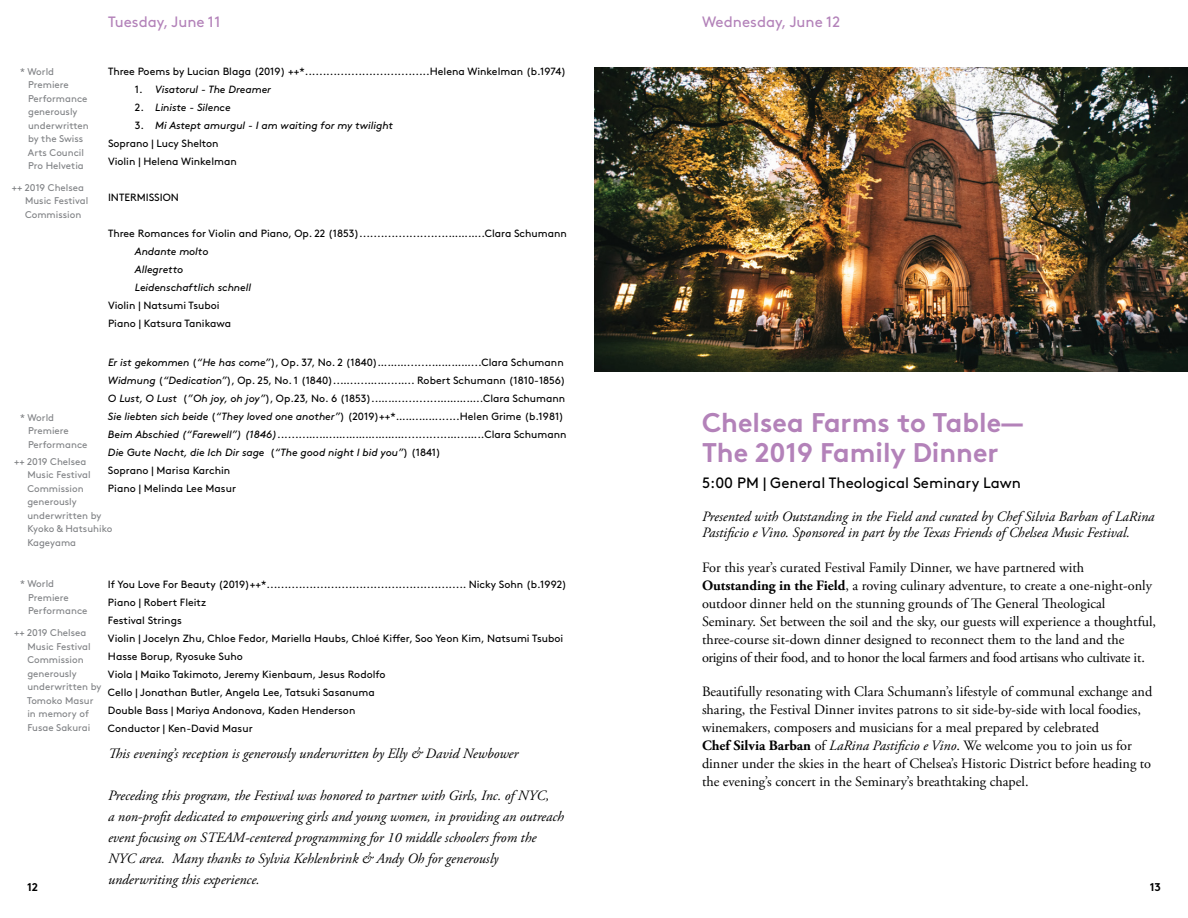
<style>
.page{position:relative;width:1188px;height:918px;background:#fff}
.page>*{position:absolute;margin:0;border:0;box-sizing:border-box;transform-origin:0 0}
.t1{font:700 27px/30px "Brown Std";color:#b382b9}
.t2{font:15px "Brown Std";color:#000}
.t3{font:15px "Brown Std";color:#b382b9}
.t4{font:14.25px/18px "Adobe Garamond Pro";color:#000}
.t5{font:italic 14.25px/21px "Adobe Garamond Pro";color:#000}
.t6{font:700 11.25px "Brown Std";color:#000}
.t7{font:10.5px/18px "Brown";color:#000}
.t8{font:italic 10.5px/18px "Brown";letter-spacing:-.005em;color:#000}
.t9{font:9.75px/13.5px "Brown Std";color:#808285}
.t10{font:9.75px/13.5px "Brown";color:#808285}
.s1{font-style:normal}
.s2{font-style:italic}
.s3{font-weight:700}
</style>
<div class="page">
<img style="left:594px;top:68px;width:594px;height:304px">
<h2 class="t3" style="left:108px;top:13px;width:114px">Tuesday, June 11</h2>
<h2 class="t3" style="left:702px;top:13px;width:140px">Wednesday, June 12</h2>
<p class="t9" style="left:28px;top:65px;width:61px;text-indent:-8px">* World<br>Premiere<br>Performance</p>
<p class="t10" style="left:28px;top:104px;width:62px">generously underwritten by the Swiss<br>Arts Council<br>Pro Helvetia</p>
<p class="t9" style="left:25px;top:180px;width:65px;text-indent:-13px">++ 2019 Chelsea<br>Music Festival<br>Commission</p>
<p class="t7" style="left:108px;top:62px;width:460px">Three Poems by Lucian Blaga (2019) ++*...................................Helena Winkelman (b.1974)</p>
<p class="t8" style="left:135px;top:80px;width:138px"><span class="s1">1.</span> Visatorul - The Dreamer</p>
<p class="t8" style="left:135px;top:98px;width:97px"><span class="s1">2.</span> Liniste - Silence</p>
<p class="t7" style="left:108px;top:116px;width:287px;text-indent:27px">3. <span class="s2">Mi Astept amurgul - I am waiting for my twilight<br></span>Soprano | Lucy Shelton<br>Violin | Helena Winkelman</p>
<p class="t7" style="left:108px;top:188px;width:72px">INTERMISSION</p>
<p class="t7" style="left:108px;top:224px;width:461px">Three Romances for Violin and Piano, Op. 22 (1853).........................………..Clara Schumann</p>
<p class="t8" style="left:135px;top:242px;width:118px">Andante molto<br>Allegretto<br>Leidenschaftlich schnell</p>
<p class="t7" style="left:108px;top:296px;width:125px">Violin | Natsumi Tsuboi<br>Piano | Katsura Tanikawa</p>
<p class="t7" style="left:108px;top:353px;width:460px"><span class="s2">Er ist gekommen</span> (<span class="s2">“He has come”</span>), Op. 37, No. 2 (1840)……….......…………...Clara Schumann <span class="s2">Widmung</span> (<span class="s2">“Dedication”</span>), Op. 25, No. 1 (1840)..….....……...….. Robert Schumann (1810-1856)<br><span class="s2">O Lust, O Lust</span> (<span class="s2">”Oh joy, oh joy”</span>), Op.23, No. 6 (1853)..……...........…………..Clara Schumann <span class="s2">Sie liebten sich beide</span> (<span class="s2">“They loved one another”</span>) (2019)++*…….……......Helen Grime (b.1981)<br><span class="s2">Beim Abschied (“Farewell”) (1846)</span>........….…..…………………............…...…..Clara Schumann <span class="s2">Die Gute Nacht, die Ich Dir sage</span> (<span class="s2">“The good night I bid you”</span>) (1841)<br>Soprano | Marisa Karchin<br>Piano | Melinda Lee Masur</p>
<h1 class="t1" style="left:702px;top:408px;width:323px">Chelsea Farms to Table—<br>The 2019 Family Dinner</h1>
<h2 class="t2" style="left:702px;top:474px;width:320px">5:00 PM | General Theological Seminary Lawn</h2>
<h3 class="t5" style="left:702px;top:508px;width:454px;line-height:16.5px">Presented with Outstanding in the Field and curated by Chef Silvia Barban of LaRina<br>Pastificio e Vino. Sponsored in part by the Texas Friends of Chelsea Music Festival.</h3>
<p class="t4" style="left:702px;top:559px;width:456px">For this year’s curated Festival Family Dinner, we have partnered with <span class="s3">Outstanding in the Field</span>, a roving culinary adventure, to create a one-night-only outdoor dinner held on the stunning grounds of The General Theological Seminary. Set between the soil and the sky, our guests will experience a thoughtful, three-course sit-down dinner designed to reconnect them to the land and the origins of their food, and to honor the local farmers and food artisans who cultivate it.</p>
<p class="t4" style="left:702px;top:683px;width:452px">Beautifully resonating with Clara Schumann’s lifestyle of communal exchange and sharing, the Festival Dinner invites patrons to sit side-by-side with local foodies, winemakers, composers and musicians for a meal prepared by celebrated<br><span class="s3">Chef Silvia Barban</span> of <span class="s2">LaRina Pastificio e Vino</span>. We welcome you to join us for dinner under the skies in the heart of Chelsea’s Historic District before heading to the evening’s concert in the Seminary’s breathtaking chapel.</p>
<p class="t9" style="left:28px;top:411px;width:61px;text-indent:-8px">* World<br>Premiere<br>Performance</p>
<p class="t9" style="left:27px;top:455px;width:87px;text-indent:-13px">++ 2019 Chelsea<br>Music Festival<br>Commission generously underwritten by<br>Kyoko &amp; Hatsuhiko<br>Kageyama</p>
<p class="t9" style="left:28px;top:577px;width:61px;text-indent:-8px">* World<br>Premiere<br>Performance</p>
<p class="t9" style="left:27px;top:626px;width:76px;text-indent:-13px">++ 2019 Chelsea<br>Music Festival<br>Commission generously underwritten by<br>Tomoko Masur in memory of<br>Fusae Sakurai</p>
<p class="t7" style="left:108px;top:575px;width:460px">If You Love For Beauty (2019)++*........................................................ Nicky Sohn (b.1992)<br>Piano | Robert Fleitz<br>Festival Strings<br>Violin | Jocelyn Zhu, Chloe Fedor, Mariella Haubs, Chloé Kiffer, Soo Yeon Kim, Natsumi Tsuboi Hasse Borup, Ryosuke Suho<br>Viola | Maiko Takimoto, Jeremy Kienbaum, Jesus Rodolfo<br>Cello | Jonathan Butler, Angela Lee, Tatsuki Sasanuma<br>Double Bass | Mariya Andonova, Kaden Henderson<br>Conductor | Ken-David Masur</p>
<h3 class="t5" style="left:108px;top:743px;width:412px">This evening’s reception is generously underwritten by Elly &amp; David Newbower</h3>
<p class="t5" style="left:108px;top:785px;width:458px">Preceding this program, the Festival was honored to partner with Girls, Inc. of NYC,<br>a non-profit dedicated to empowering girls and young women, in providing an outreach event focusing on STEAM-centered programming for 10 middle schoolers from the NYC area. Many thanks to Sylvia Kehlenbrink &amp; Andy Oh for generously underwriting this experience.</p>
<p class="t6" style="left:27px;top:880px;width:12px">12</p>
<p class="t6" style="left:1150px;top:880px;width:13px">13</p>
</div>
